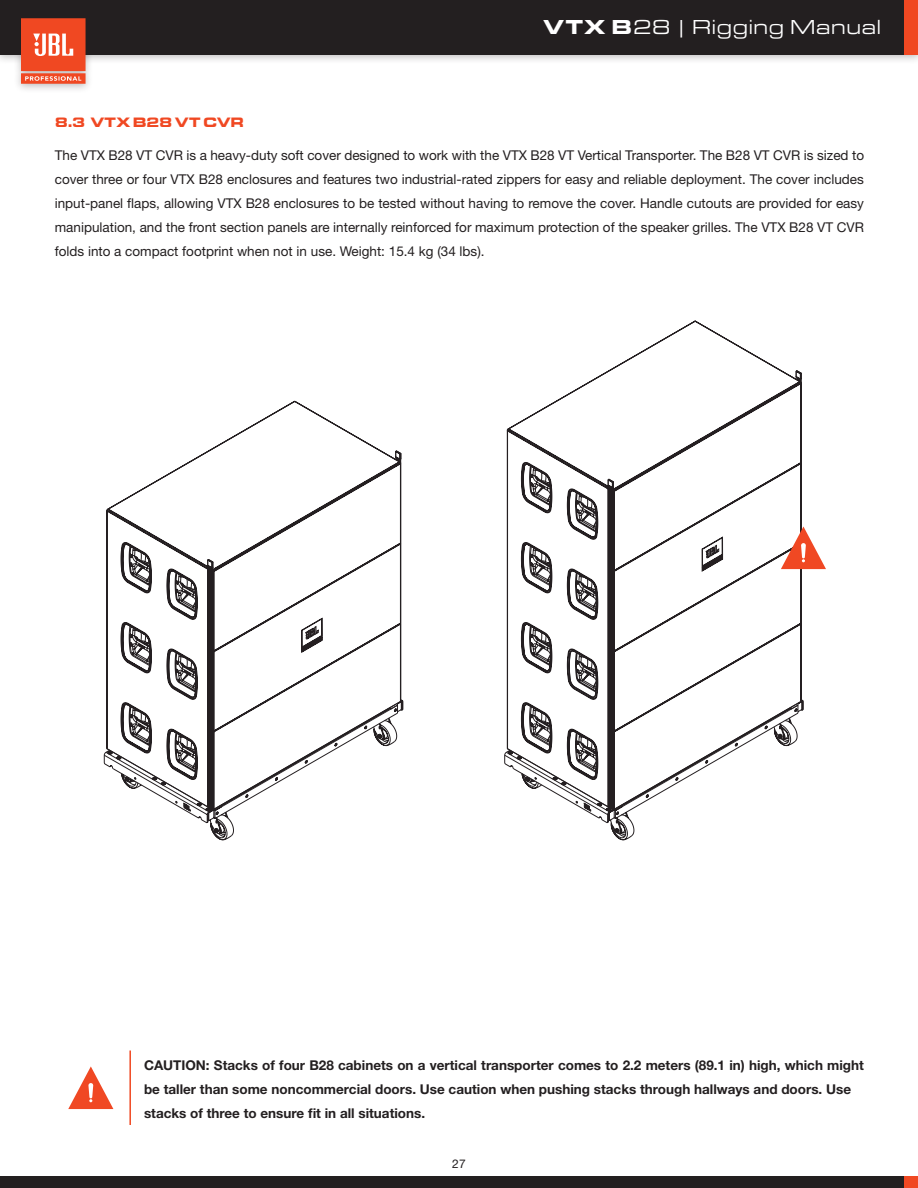
<style>
.page{position:relative;width:918px;height:1188px;background:#fff}
.page>*{position:absolute;margin:0;border:0;box-sizing:border-box;transform-origin:0 0}
.t1{font:21px "Eurostile Ext";color:#fff}
.Main_Body{font:13.5px/24px "Helvetica Neue";color:#231f20;text-align:justify}
.Description{font:700 13.5px/24px "Helvetica Neue";color:#231f20}
.Sub_Title{font:700 13.5px "Eddmond";color:#f04822}
.t2{font:12px "Helvetica Neue";color:#231f20}
.s1{font-weight:900}
</style>
<div class="page">
<div style="left:0;top:0;width:918px;height:65px;background:#231f20;opacity:.3"></div>
<div style="left:0;top:0;width:918px;height:55px;background:#231f20"></div>
<div style="left:13px;top:12px;width:81px;height:82px;background:#231f20;opacity:.3"></div>
<svg style="left:21px;top:18px;width:65px;height:66px;background:#ee6444"></svg>
<div style="left:904px;top:0;width:14px;height:55px;background:#f04822"></div>
<div style="left:0;top:1176px;width:918px;height:12px;background:#231f20"></div>
<div style="left:904px;top:1176px;width:14px;height:12px;background:#f04822"></div>
<svg style="left:107px;top:401px;width:294px;height:217px"></svg>
<svg style="left:121px;top:542px;width:77px;height:14px"></svg>
<svg style="left:106px;top:556px;width:292px;height:284px"></svg>
<svg style="left:104px;top:618px;width:299px;height:197px"></svg>
<svg style="left:507px;top:321px;width:295px;height:205px"></svg>
<svg style="left:521px;top:462px;width:77px;height:14px"></svg>
<svg style="left:506px;top:476px;width:292px;height:364px"></svg>
<svg style="left:504px;top:537px;width:300px;height:278px"></svg>
<svg style="left:68px;top:1066px;width:45px;height:43px"></svg>
<hr style="left:129px;top:1051px;width:2px;height:74px;background:#f04822">
<svg style="left:781px;top:526px;width:45px;height:43px"></svg>
<h1 class="t1" style="left:543px;top:13px;width:340px"><span class="s1">VTX B</span>28 | Rigging Manual</h1>
<p class="Sub_Title" style="left:55px;top:113px;width:191px">8.3 VTX B28 VT CVR</p>
<p class="Main_Body" style="left:55px;top:144px;width:811px">The VTX B28 VT CVR is a heavy-duty soft cover designed to work with the VTX B28 VT Vertical Transporter. The B28 VT CVR is sized to cover three or four VTX B28 enclosures and features two industrial-rated zippers for easy and reliable deployment. The cover includes input-panel flaps, allowing VTX B28 enclosures to be tested without having to remove the cover. Handle cutouts are provided for easy manipulation, and the front section panels are internally reinforced for maximum protection of the speaker grilles. The VTX B28 VT CVR folds into a compact footprint when not in use. Weight: 15.4 kg (34 lbs).</p>
<p class="Description" style="left:144px;top:1054px;width:721px">CAUTION: Stacks of four B28 cabinets on a vertical transporter comes to 2.2 meters (89.1 in) high, which might be taller than some noncommercial doors. Use caution when pushing stacks through hallways and doors. Use</p>
<p class="Description" style="left:144px;top:1102px;width:281px">stacks of three to ensure fit in all situations.</p>
<p class="t2" style="left:452px;top:1155px;width:15px">27</p>
</div>
